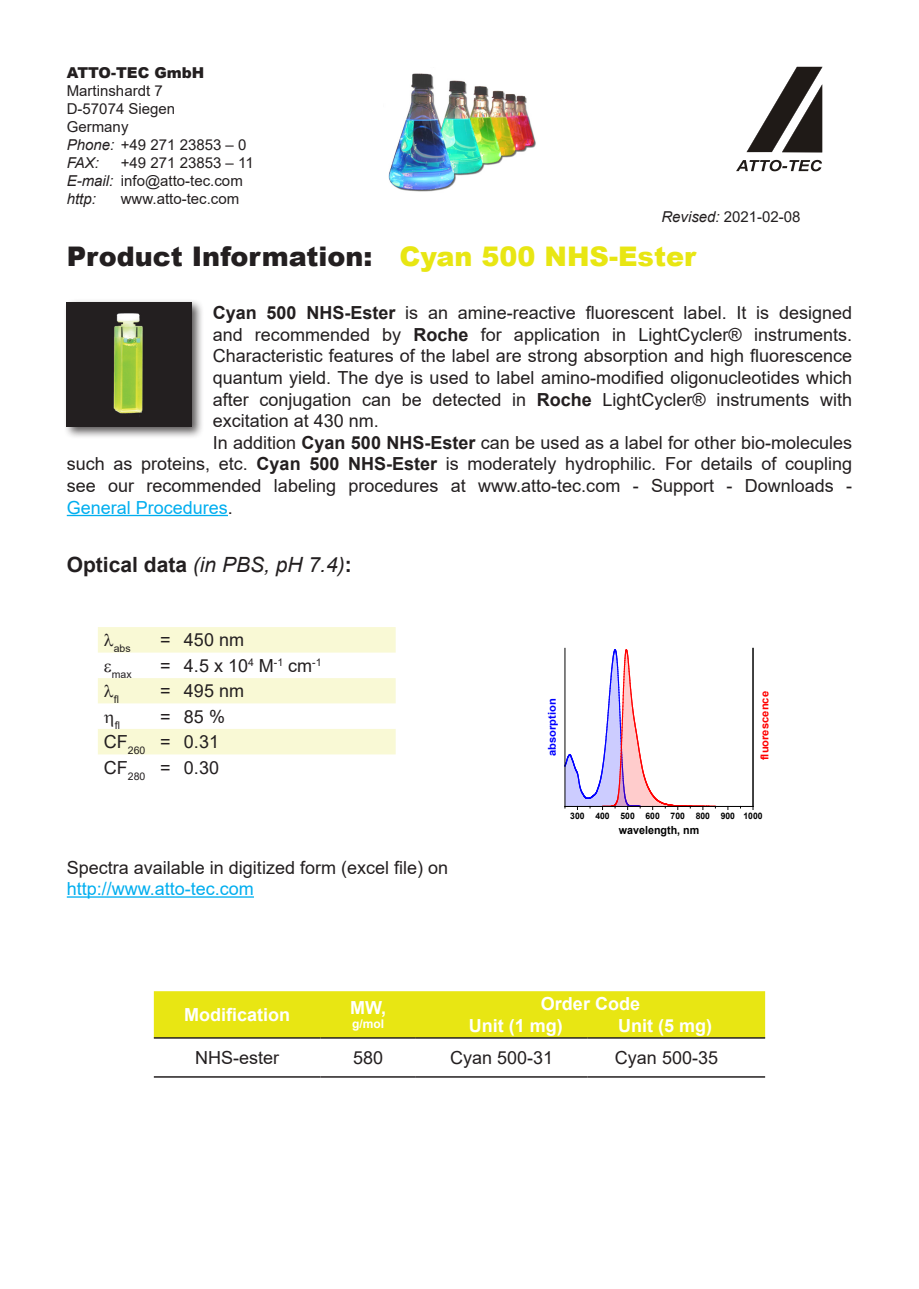
<style>
.page{position:relative;width:919px;height:1289px;background:#fff}
.page>*{position:absolute;margin:0;border:0;box-sizing:border-box;transform-origin:0 0}
.t1{font:900 27px "Arial";color:#231f20}
.t2{font:italic 21px "Arial";color:#231f20}
.t3{font:18px/21.6px "Arial";color:#231f20;text-align:justify}
.t4{font:700 18px "Arial";color:#fff}
.t5{font:15px "Arial";color:#231f20}
.t6{font:900 15px "Arial";color:#231f20}
.t7{font:italic 15px "Arial";color:#231f20}
.t8{font:700 12px "Arial";color:#fff}
.t9{font:700 11.1px "Arial";color:#000;scale:.96 1}
.t10{font:700 10.65px "Arial";letter-spacing:.005em;color:#f00;scale:1.04 1}
.t11{font:700 10.65px "Arial";color:#00f;scale:1.04 1}
.t12{font:10.5px "Arial";color:#231f20}
.t13{font:700 9px "Arial";letter-spacing:.005em;color:#000;scale:.96 1}
.s1{font-style:italic}
.s2{color:#e8e613}
.s3{font-weight:700}
.s4{color:#00aeef}
.s5{font-weight:700;font-style:normal}
</style>
<div class="page">
<svg style="left:746px;top:67px;width:77px;height:86px"></svg>
<svg style="left:736px;top:160px;width:86px;height:11px"></svg>
<hr style="left:67px;top:515px;width:161px;height:1px;background:#00aeef">
<div style="left:63px;top:298px;width:141px;height:141px;background:#231f20;opacity:.75"></div>
<img style="left:67px;top:302px;width:124px;height:124px">
<hr style="left:565px;top:806px;width:188px;height:1px;background:#000">
<svg style="left:564px;top:648px;width:152px;height:161px"></svg>
<hr style="left:564px;top:648px;width:1px;height:158px;background:#000">
<hr style="left:752px;top:648px;width:1px;height:158px;background:#000">
<img style="left:388px;top:73px;width:148px;height:119px">
<hr style="left:67px;top:896px;width:187px;height:1px;background:#00aeef">
<div style="left:154px;top:991px;width:611px;height:46px;background:#e8e613"></div>
<hr style="left:154px;top:1037px;width:166px;height:1px;background:#231f20">
<hr style="left:320px;top:1037px;width:96px;height:1px;background:#231f20">
<hr style="left:416px;top:1037px;width:171px;height:1px;background:#231f20">
<hr style="left:587px;top:1037px;width:178px;height:1px;background:#231f20">
<hr style="left:154px;top:1076px;width:166px;height:1px;background:#231f20">
<hr style="left:320px;top:1076px;width:96px;height:1px;background:#231f20">
<hr style="left:416px;top:1076px;width:171px;height:1px;background:#231f20">
<hr style="left:587px;top:1076px;width:178px;height:1px;background:#231f20">
<svg style="left:98px;top:627px;width:297px;height:127px"></svg>
<p class="t6" style="left:67px;top:61px;width:139px">ATTO-TEC GmbH</p>
<p class="t5" style="left:67px;top:80px;width:97px">Martinshardt 7</p>
<p class="t5" style="left:67px;top:98px;width:110px">D-57074 Siegen</p>
<p class="t5" style="left:67px;top:116px;width:63px">Germany</p>
<p class="t5" style="left:67px;top:134px;width:181px"><span class="s1">Phone:</span> +49 271 23853 – 0</p>
<p class="t7" style="left:67px;top:153px;width:34px">FAX:</p>
<p class="t5" style="left:121px;top:152px;width:134px">+49 271 23853 – 11</p>
<p class="t5" style="left:67px;top:170px;width:177px"><span class="s1">E-mail:</span> info@atto-tec.com</p>
<p class="t7" style="left:67px;top:189px;width:31px">http:</p>
<p class="t5" style="left:121px;top:188px;width:120px">www.atto-tec.com</p>
<p class="t5" style="left:661px;top:206px;width:141px"><span class="s1">Revised:</span> 2021-02-08</p>
<p class="t1" style="left:67px;top:237px;width:630px">Product Information: <span class="s2">Cyan 500 NHS-Ester</span></p>
<p class="t3" style="left:213px;top:302px;width:641px"><span class="s3">Cyan 500 NHS-Ester</span> is an amine-reactive fluorescent label. It is designed and recommended by <span class="s3">Roche</span> for application in LightCycler® instruments.<br>Characteristic features of the label are strong absorption and high fluorescence quantum yield. The dye is used to label amino-modified oligonucleotides which after conjugation can be detected in <span class="s3">Roche</span> LightCycler® instruments with excitation at 430 nm.</p>
<p class="t3" style="left:67px;top:431px;width:786px;text-indent:146px">In addition <span class="s3">Cyan 500 NHS-Ester</span> can be used as a label for other bio-molecules such as proteins, etc. <span class="s3">Cyan 500 NHS-Ester</span> is moderately hydrophilic. For details of coupling see our recommended labeling procedures at www.atto-tec.com - Support - Downloads - <span class="s4">General Procedures</span>.</p>
<p class="t2" style="left:67px;top:550px;width:286px"><span class="s5">Optical data</span> (in PBS, pH 7.4)<span class="s5">:</span></p>
<p class="t12" style="left:104px;top:641px;width:28px">●abs</p>
<p class="t3" style="left:160px;top:629px;width:12px">=</p>
<p class="t3" style="left:184px;top:629px;width:62px">450 nm</p>
<p class="t12" style="left:112px;top:666px;width:21px">max</p>
<p class="t3" style="left:160px;top:654px;width:12px">=</p>
<p class="t3" style="left:184px;top:654px;width:139px">4.5 x 10<sup>4</sup> M<sup>-1</sup> cm<sup>-1</sup></p>
<p class="t12" style="left:104px;top:692px;width:17px">●fl</p>
<p class="t3" style="left:160px;top:680px;width:12px">=</p>
<p class="t3" style="left:184px;top:680px;width:62px">495 nm</p>
<p class="t12" style="left:115px;top:717px;width:7px">fl</p>
<p class="t3" style="left:160px;top:705px;width:12px">=</p>
<p class="t3" style="left:184px;top:705px;width:43px">85 %</p>
<p class="t12" style="left:104px;top:743px;width:43px"><sup>CF</sup>260</p>
<p class="t3" style="left:160px;top:730px;width:12px">=</p>
<p class="t3" style="left:184px;top:730px;width:37px">0.31</p>
<p class="t12" style="left:104px;top:768px;width:43px"><sup>CF</sup>280</p>
<p class="t3" style="left:160px;top:756px;width:12px">=</p>
<p class="t3" style="left:184px;top:756px;width:37px">0.30</p>
<p class="t3" style="left:67px;top:856px;width:383px">Spectra available in digitized form (excel file) on <span class="s4">http://www.atto-tec.com</span></p>
<p class="t11" style="left:544px;top:756px;width:57px;rotate:-90deg">absorption</p>
<p class="t10" style="left:757px;top:760px;width:68px;rotate:-90deg">fluorescence</p>
<p class="t13" style="left:570px;top:809px;width:202px">300 400 500 600 700 800 900 1000</p>
<p class="t9" style="left:618px;top:822px;width:85px">wavelength, nm</p>
<p class="t4" style="left:184px;top:1002px;width:108px">Modification</p>
<p class="t4" style="left:350px;top:994px;width:37px">MW,</p>
<p class="t8" style="left:352px;top:1015px;width:34px">g/mol</p>
<p class="t4" style="left:541px;top:991px;width:101px">Order Code</p>
<p class="t4" style="left:469px;top:1012px;width:95px">Unit (1 mg)</p>
<p class="t4" style="left:618px;top:1012px;width:95px">Unit (5 mg)</p>
<p class="t3" style="left:195px;top:1046px;width:86px">NHS-ester</p>
<p class="t3" style="left:353px;top:1046px;width:32px">580</p>
<p class="t3" style="left:450px;top:1046px;width:105px">Cyan 500-31</p>
<p class="t3" style="left:615px;top:1046px;width:105px">Cyan 500-35</p>
</div>
